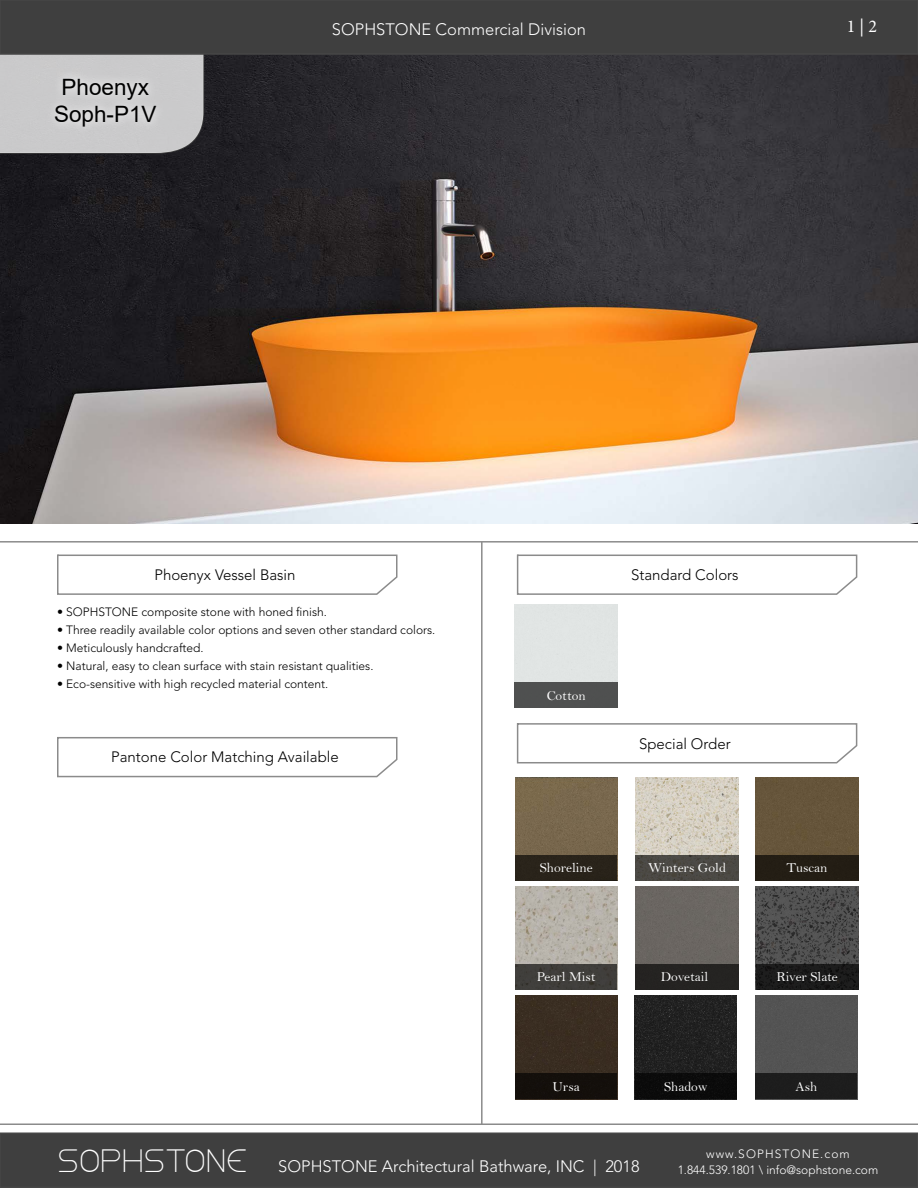
<style>
.page{position:relative;width:918px;height:1188px;background:#fff}
.page>*{position:absolute;margin:0;border:0;box-sizing:border-box;transform-origin:0 0}
.t1{font:22.5px/27px "Arial";color:#000;text-align:center}
.t2{font:18px "Minion Pro";color:#fff}
.t3{font:300 16.5px "Avenir LT Std";color:#fff}
.t4{font:300 15px "Avenir LT Std";color:#000}
.t5{font:13.65px "Bell";color:#fefefe}
.t6{font:300 12px "Avenir LT Std";color:#000}
.t7{font:300 12px "Avenir LT Std";color:#fff}
.t8{font:300 12px "Avenir LT Std";letter-spacing:.09em;color:#fff}
.s1{font-family:"Steiner";font-weight:400;font-size:27px}
</style>
<div class="page">
<img style="left:0;top:55px;width:918px;height:469px">
<hr style="left:0;top:541px;width:918px;height:2px;background:#8b8b8b">
<hr style="left:481px;top:542px;width:2px;height:583px;background:#8b8b8b">
<hr style="left:0;top:1124px;width:918px;height:1px;background:#8b8b8b">
<svg style="left:57px;top:737px;width:341px;height:41px"></svg>
<svg style="left:57px;top:554px;width:341px;height:41px"></svg>
<svg style="left:516px;top:554px;width:342px;height:41px"></svg>
<svg style="left:516px;top:723px;width:342px;height:41px"></svg>
<div style="left:635px;top:887px;width:103px;height:77px;background:#6a6662"></div>
<div style="left:635px;top:964px;width:103px;height:26px;background:#252321"></div>
<img style="left:635px;top:777px;width:103px;height:78px">
<div style="left:635px;top:855px;width:103px;height:25px;background:#4b4944"></div>
<img style="left:515px;top:887px;width:102px;height:77px">
<div style="left:515px;top:964px;width:102px;height:26px;background:#403e3b"></div>
<div style="left:756px;top:777px;width:103px;height:78px;background:#66553b"></div>
<div style="left:756px;top:855px;width:103px;height:25px;background:#231d14"></div>
<div style="left:515px;top:777px;width:102px;height:78px;background:#79684d"></div>
<div style="left:515px;top:855px;width:102px;height:25px;background:#29231a"></div>
<div style="left:515px;top:682px;width:103px;height:26px;background:#4f5050"></div>
<img style="left:635px;top:996px;width:102px;height:77px">
<div style="left:755px;top:996px;width:102px;height:77px;background:#535353"></div>
<div style="left:515px;top:996px;width:102px;height:78px;background:#3a2d21"></div>
<div style="left:515px;top:1074px;width:102px;height:25px;background:#140f0b"></div>
<img style="left:756px;top:886px;width:103px;height:78px">
<div style="left:756px;top:964px;width:103px;height:26px;background:#1c1c1c"></div>
<div style="left:755px;top:1073px;width:102px;height:26px;background:#1d1d1d"></div>
<div style="left:635px;top:1073px;width:102px;height:26px;background:#0b0b0b"></div>
<div style="left:0;top:55px;width:205px;height:99px;background:#cacacb"></div>
<div style="left:46px;top:69px;width:119px;height:66px;background:#cfcfd0"></div>
<div style="left:0;top:0;width:918px;height:55px;background:#3f3f3f"></div>
<div style="left:0;top:1132px;width:918px;height:56px;background:#3f3f3f;border:2px solid #464646"></div>
<h1 class="t1" style="left:54px;top:73px;width:104px">Phoenyx<br>Soph-P1V</h1>
<h3 class="t3" style="left:332px;top:20px;width:255px">SOPHSTONE Commercial Division</h3>
<h2 class="t2" style="left:847px;top:15px;width:32px">1 | 2</h2>
<p class="t4" style="left:154px;top:566px;width:143px">Phoenyx Vessel Basin</p>
<p class="t4" style="left:631px;top:566px;width:109px">Standard Colors</p>
<p class="t6" style="left:57px;top:605px;width:271px">• SOPHSTONE composite stone with honed finish.</p>
<p class="t6" style="left:57px;top:623px;width:380px">• Three readily available color options and seven other standard colors.</p>
<p class="t6" style="left:57px;top:641px;width:148px">• Meticulously handcrafted.</p>
<p class="t6" style="left:57px;top:659px;width:318px">• Natural, easy to clean surface with stain resistant qualities.</p>
<p class="t6" style="left:57px;top:677px;width:273px">• Eco-sensitive with high recycled material content.</p>
<p class="t4" style="left:111px;top:748px;width:229px">Pantone Color Matching Available</p>
<p class="t5" style="left:547px;top:687px;width:40px">Cotton</p>
<p class="t4" style="left:639px;top:735px;width:93px">Special Order</p>
<p class="t5" style="left:540px;top:859px;width:54px">Shoreline</p>
<p class="t5" style="left:648px;top:859px;width:79px">Winters Gold</p>
<p class="t5" style="left:787px;top:859px;width:43px">Tuscan</p>
<p class="t5" style="left:537px;top:969px;width:60px">Pearl Mist</p>
<p class="t5" style="left:553px;top:1079px;width:29px">Ursa</p>
<p class="t5" style="left:661px;top:969px;width:49px">Dovetail</p>
<p class="t5" style="left:776px;top:969px;width:63px">River Slate</p>
<p class="t5" style="left:664px;top:1078px;width:45px">Shadow</p>
<p class="t5" style="left:795px;top:1078px;width:23px">Ash</p>
<h3 class="t3" style="left:58px;top:1156px;width:583px"><span class="s1">SOPHSTONE</span> SOPHSTONE Architectural Bathware, INC | 2018</h3>
<p class="t8" style="left:706px;top:1147px;width:145px">www.SOPHSTONE.com</p>
<p class="t7" style="left:678px;top:1163px;width:202px">1.844.539.1801 \ info@sophstone.com</p>
</div>
